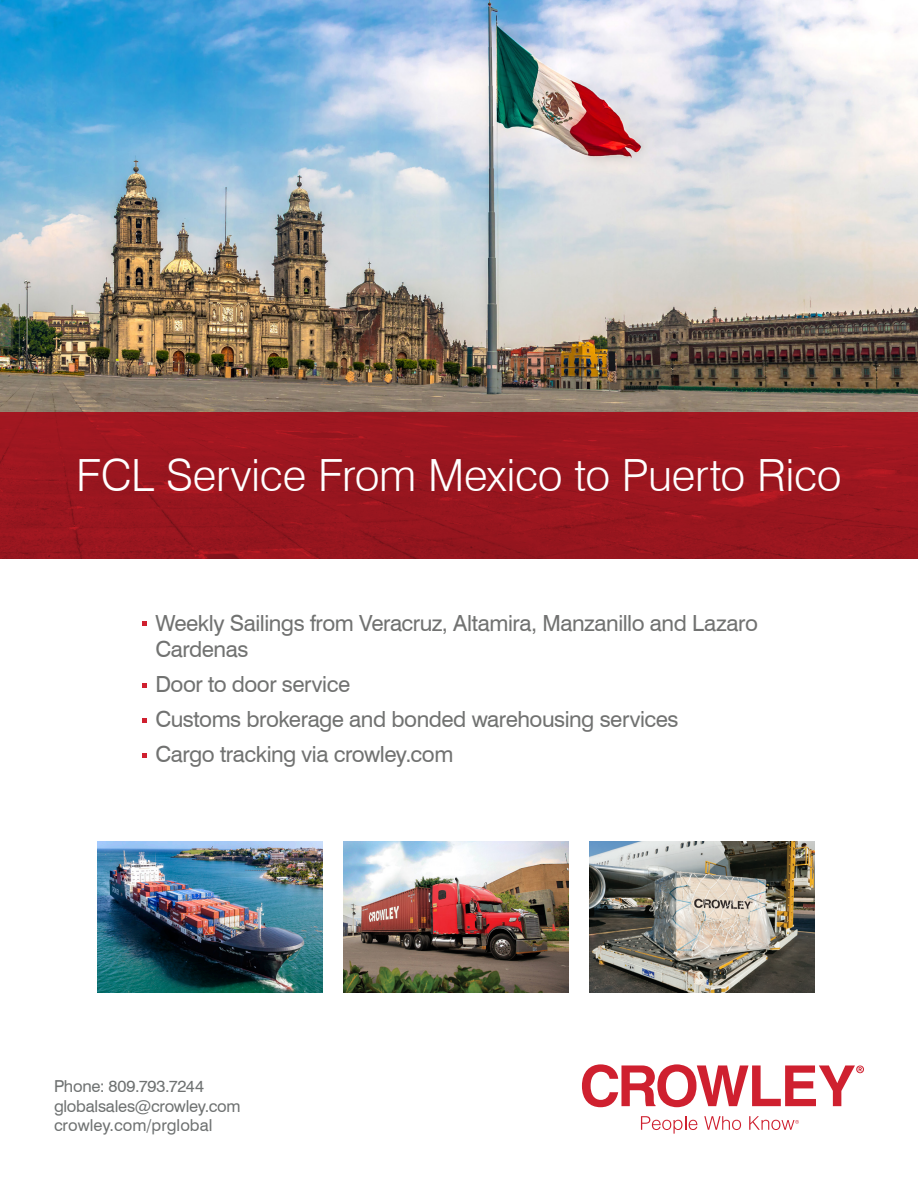
<style>
.page{position:relative;width:918px;height:1188px;background:#fff}
.page>*{position:absolute;margin:0;border:0;box-sizing:border-box;transform-origin:0 0}
.t1{font:300 44.4px "Swiss 721 BT";letter-spacing:-.01em;color:#fff}
.t2{font:22.2px/26.7px "Swiss 721 BT";letter-spacing:-.02em;color:#717271}
.t3{font:16.5px/19.8px "Swiss 721 BT";letter-spacing:-.01em;color:#6f7272}
</style>
<div class="page">
<img style="left:97px;top:841px;width:225px;height:152px">
<img style="left:344px;top:841px;width:224px;height:152px">
<img style="left:590px;top:841px;width:224px;height:152px">
<svg style="left:582px;top:1064px;width:282px;height:43px"></svg>
<svg style="left:641px;top:1116px;width:56px;height:18px"></svg>
<svg style="left:704px;top:1116px;width:37px;height:14px"></svg>
<svg style="left:749px;top:1116px;width:50px;height:14px"></svg>
<img style="left:0;top:0;width:918px;height:412px">
<svg style="left:142px;top:621px;width:5px;height:5px"></svg>
<svg style="left:142px;top:683px;width:5px;height:5px"></svg>
<svg style="left:142px;top:718px;width:5px;height:5px"></svg>
<svg style="left:142px;top:753px;width:5px;height:5px"></svg>
<div style="left:0;top:412px;width:918px;height:147px;background:#9b161f"></div>
<p class="t1" style="left:76px;top:449px;width:767px">FCL Service From Mexico to Puerto Rico</p>
<p class="t2" style="left:155px;top:609px;width:604px">Weekly Sailings from Veracruz, Altamira, Manzanillo and Lazaro<br>Cardenas</p>
<p class="t2" style="left:155px;top:671px;width:196px">Door to door service</p>
<p class="t2" style="left:155px;top:706px;width:525px">Customs brokerage and bonded warehousing services</p>
<p class="t2" style="left:155px;top:741px;width:300px">Cargo tracking via crowley.com</p>
<p class="t3" style="left:54px;top:1076px;width:188px">Phone: 809.793.7244 globalsales@crowley.com</p>
<p class="t3" style="left:54px;top:1115px;width:160px">crowley.com/prglobal</p>
</div>
